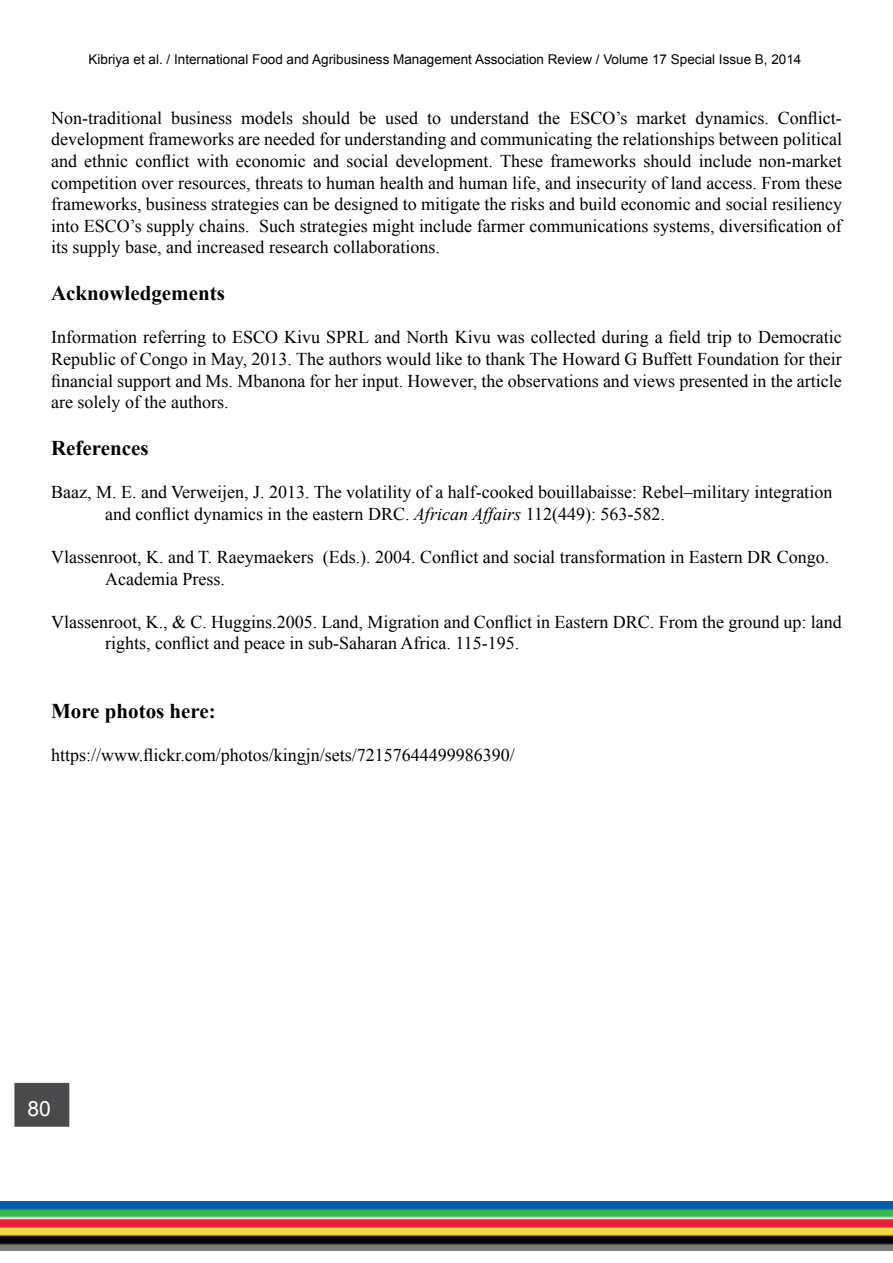
<style>
.page{position:relative;width:893px;height:1263px;background:#fff}
.page>*{position:absolute;margin:0;border:0;box-sizing:border-box;transform-origin:0 0}
.t1{font:700 21px "Times New Roman";color:#000}
.t2{font:21px "Arial";color:#fff}
.t3{font:18px/21.6px "Times New Roman";color:#000}
.t4{font:13.5px "Arial";color:#000}
.s1{font-style:italic}
</style>
<div class="page">
<div style="left:15px;top:1083px;width:54px;height:43px;background:#4a4a4d"></div>
<div style="left:14px;top:1083px;width:55px;height:44px;border:2px solid #4a4a4d"></div>
<img style="left:0;top:1202px;width:893px;height:48px">
<p class="t4" style="left:89px;top:50px;width:714px">Kibriya et al. / International Food and Agribusiness Management Association Review / Volume 17 Special Issue B, 2014</p>
<p class="t3" style="left:51px;top:107px;width:792px;text-align:justify">Non-traditional business models should be used to understand the ESCO’s market dynamics. Conflict&shy;development frameworks are needed for understanding and communicating the relationships between political and ethnic conflict with economic and social development. These frameworks should include non-market competition over resources, threats to human health and human life, and insecurity of land access. From these frameworks, business strategies can be designed to mitigate the risks and build economic and social resiliency into ESCO’s supply chains. Such strategies might include farmer communications systems, diversification of its supply base, and increased research collaborations.</p>
<p class="t1" style="left:51px;top:279px;width:175px">Acknowledgements</p>
<p class="t3" style="left:51px;top:326px;width:792px;text-align:justify">Information referring to ESCO Kivu SPRL and North Kivu was collected during a field trip to Democratic Republic of Congo in May, 2013. The authors would like to thank The Howard G Buffett Foundation for their financial support and Ms. Mbanona for her input. However, the observations and views presented in the article are solely of the authors.</p>
<p class="t1" style="left:51px;top:433px;width:99px">References</p>
<p class="t3" style="left:105px;top:481px;width:729px;text-indent:-54px">Baaz, M. E. and Verweijen, J. 2013. The volatility of a half-cooked bouillabaisse: Rebel–military integration and conflict dynamics in the eastern DRC. <span class="s1">African Affairs</span> 112(449): 563-582.</p>
<p class="t3" style="left:105px;top:546px;width:726px;text-indent:-54px">Vlassenroot, K. and T. Raeymaekers (Eds.). 2004. Conflict and social transformation in Eastern DR Congo.<br>Academia Press.</p>
<p class="t3" style="left:105px;top:611px;width:738px;text-indent:-54px">Vlassenroot, K., &amp; C. Huggins.2005. Land, Migration and Conflict in Eastern DRC. From the ground up: land rights, conflict and peace in sub-Saharan Africa. 115-195.</p>
<p class="t1" style="left:51px;top:696px;width:166px">More photos here:</p>
<p class="t3" style="left:51px;top:744px;width:465px">https://www.flickr.com/photos/kingjn/sets/72157644499986390/</p>
<p class="t2" style="left:28px;top:1095px;width:25px">80</p>
</div>
